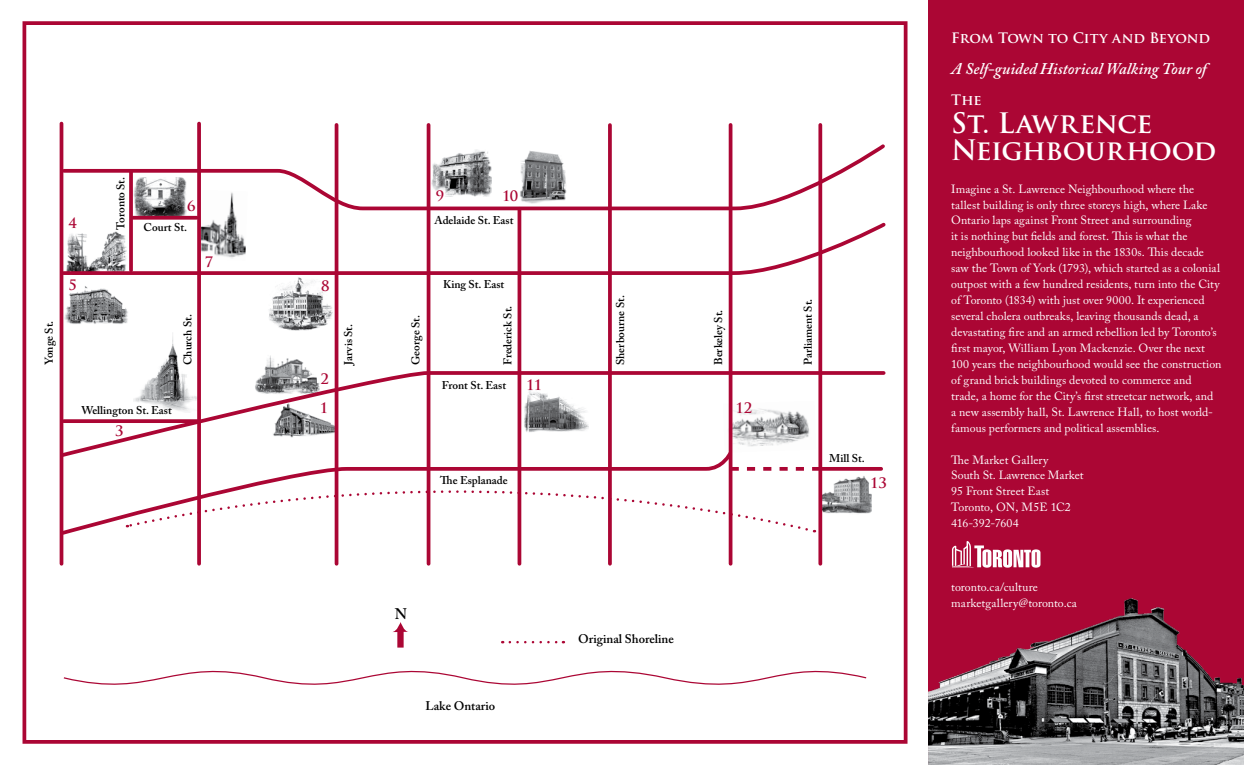
<style>
.page{position:relative;width:1244px;height:765px;background:#fff}
.page>*{position:absolute;margin:0;border:0;box-sizing:border-box;transform-origin:0 0}
.t1{font:700 27.5px/27.5px "Trajan Pro";letter-spacing:-.015em;color:#fff}
.t2{font:italic 600 16.25px "Adobe Caslon Pro";color:#fff}
.t3{font:600 15.25px "Adobe Caslon Pro";color:#000}
.t4{font:700 14px "Trajan Pro";letter-spacing:-.005em;color:#fff}
.t5{font:700 14px "Trajan Pro";letter-spacing:-.035em;color:#ab0634}
.t6{font:600 12.5px "Adobe Caslon Pro";color:#000}
.t7{font:11.88px/15.9px "Adobe Caslon Pro";color:#fff}
.t8{font:600 11.25px "Adobe Caslon Pro";color:#000}
</style>
<div class="page">
<div style="left:928px;top:0;width:315px;height:765px;background:#ab0634"></div>
<img style="left:928px;top:562px;width:315px;height:203px">
<img style="left:269px;top:277px;width:64px;height:54px">
<img style="left:264px;top:355px;width:42px;height:14px">
<img style="left:822px;top:472px;width:49px;height:42px">
<img style="left:134px;top:212px;width:52px;height:4px">
<img style="left:64px;top:286px;width:64px;height:38px">
<img style="left:212px;top:212px;width:25px;height:9px">
<img style="left:160px;top:333px;width:19px;height:36px">
<div style="left:22px;top:21px;width:885px;height:723px;border:4px solid #ab0634"></div>
<svg style="left:393px;top:622px;width:15px;height:26px"></svg>
<svg style="left:509px;top:641px;width:55px;height:2px"></svg>
<svg style="left:951px;top:541px;width:89px;height:27px"></svg>
<svg style="left:63px;top:670px;width:804px;height:15px"></svg>
<svg style="left:59px;top:369px;width:827px;height:90px"></svg>
<svg style="left:197px;top:124px;width:4px;height:440px"></svg>
<svg style="left:334px;top:125px;width:4px;height:439px"></svg>
<svg style="left:426px;top:125px;width:4px;height:439px"></svg>
<svg style="left:63px;top:143px;width:822px;height:69px"></svg>
<svg style="left:63px;top:221px;width:823px;height:56px"></svg>
<svg style="left:517px;top:209px;width:4px;height:355px"></svg>
<svg style="left:59px;top:450px;width:674px;height:87px"></svg>
<hr style="left:60px;top:124px;width:3px;height:440px;background:#ab0634">
<svg style="left:728px;top:125px;width:4px;height:439px;background:#b93056"></svg>
<svg style="left:818px;top:125px;width:4px;height:439px;background:#b4214a"></svg>
<svg style="left:821px;top:467px;width:60px;height:4px"></svg>
<svg style="left:133px;top:216px;width:64px;height:4px"></svg>
<hr style="left:608px;top:125px;width:3px;height:439px;background:#ab0634">
<svg style="left:64px;top:419px;width:134px;height:4px"></svg>
<svg style="left:129px;top:172px;width:4px;height:98px"></svg>
<svg style="left:730px;top:467px;width:90px;height:4px"></svg>
<p class="t5" style="left:69px;top:214px;width:10px">4</p>
<p class="t5" style="left:68px;top:276px;width:10px">5</p>
<p class="t8" style="left:114px;top:230px;width:54px;rotate:-90deg">Toronto St.</p>
<p class="t5" style="left:187px;top:197px;width:10px">6</p>
<p class="t8" style="left:144px;top:221px;width:45px">Court St.</p>
<p class="t5" style="left:205px;top:254px;width:10px">7</p>
<p class="t5" style="left:321px;top:277px;width:10px">8</p>
<p class="t5" style="left:436px;top:187px;width:10px">9</p>
<p class="t5" style="left:502px;top:187px;width:18px">10</p>
<p class="t8" style="left:434px;top:213px;width:80px">Adelaide St. East</p>
<p class="t8" style="left:443px;top:277px;width:62px">King St. East</p>
<p class="t8" style="left:613px;top:365px;width:71px;rotate:-90deg">Sherbourne St.</p>
<p class="t8" style="left:42px;top:365px;width:46px;rotate:-90deg">Yonge St.</p>
<p class="t8" style="left:711px;top:365px;width:57px;rotate:-90deg">Berkeley St.</p>
<p class="t8" style="left:801px;top:365px;width:68px;rotate:-90deg">Parliament St.</p>
<p class="t8" style="left:181px;top:365px;width:52px;rotate:-90deg">Church St.</p>
<p class="t8" style="left:342px;top:365px;width:43px;rotate:-90deg">Jarvis St.</p>
<p class="t8" style="left:409px;top:365px;width:51px;rotate:-90deg">George St.</p>
<p class="t8" style="left:501px;top:365px;width:61px;rotate:-90deg">Frederick St.</p>
<p class="t8" style="left:82px;top:404px;width:92px">Wellington St. East</p>
<p class="t5" style="left:115px;top:422px;width:10px">3</p>
<p class="t5" style="left:320px;top:370px;width:10px">2</p>
<p class="t5" style="left:320px;top:399px;width:10px">1</p>
<p class="t8" style="left:441px;top:378px;width:66px">Front St. East</p>
<p class="t5" style="left:526px;top:376px;width:18px">11</p>
<p class="t8" style="left:440px;top:474px;width:69px">The Esplanade</p>
<p class="t5" style="left:735px;top:399px;width:18px">12</p>
<p class="t8" style="left:829px;top:451px;width:37px">Mill St.</p>
<p class="t5" style="left:870px;top:475px;width:18px">13</p>
<p class="t3" style="left:395px;top:605px;width:14px">N</p>
<p class="t6" style="left:425px;top:699px;width:71px">Lake Ontario</p>
<p class="t6" style="left:578px;top:631px;width:97px">Original Shoreline</p>
<p class="t4" style="left:951px;top:29px;width:260px">From Town to City and Beyond</p>
<h2 class="t2" style="left:951px;top:59px;width:257px">A Self-guided Historical Walking Tour of</h2>
<p class="t4" style="left:951px;top:92px;width:32px">The</p>
<h1 class="t1" style="left:951px;top:110px;width:267px">St. Lawrence<br>Neighbourhood</h1>
<p class="t7" style="left:951px;top:181px;width:271px">Imagine a St. Lawrence Neighbourhood where the tallest building is only three storeys high, where Lake Ontario laps against Front Street and surrounding<br>it is nothing but fields and forest. This is what the neighbourhood looked like in the 1830s. This decade saw the Town of York (1793), which started as a colonial outpost with a few hundred residents, turn into the City of Toronto (1834) with just over 9000. It experienced several cholera outbreaks, leaving thousands dead, a devastating fire and an armed rebellion led by Toronto’s first mayor, William Lyon Mackenzie. Over the next 100 years the neighbourhood would see the construction of grand brick buildings devoted to commerce and trade, a home for the City’s first streetcar network, and<br>a new assembly hall, St. Lawrence Hall, to host world&shy;famous performers and political assemblies.</p>
<p class="t7" style="left:951px;top:452px;width:134px">The Market Gallery<br>South St. Lawrence Market<br>95 Front Street East<br>Toronto, ON, M5E 1C2<br>416-392-7604</p>
<p class="t7" style="left:951px;top:579px;width:127px">toronto.ca/culture marketgallery@toronto.ca</p>
</div>
